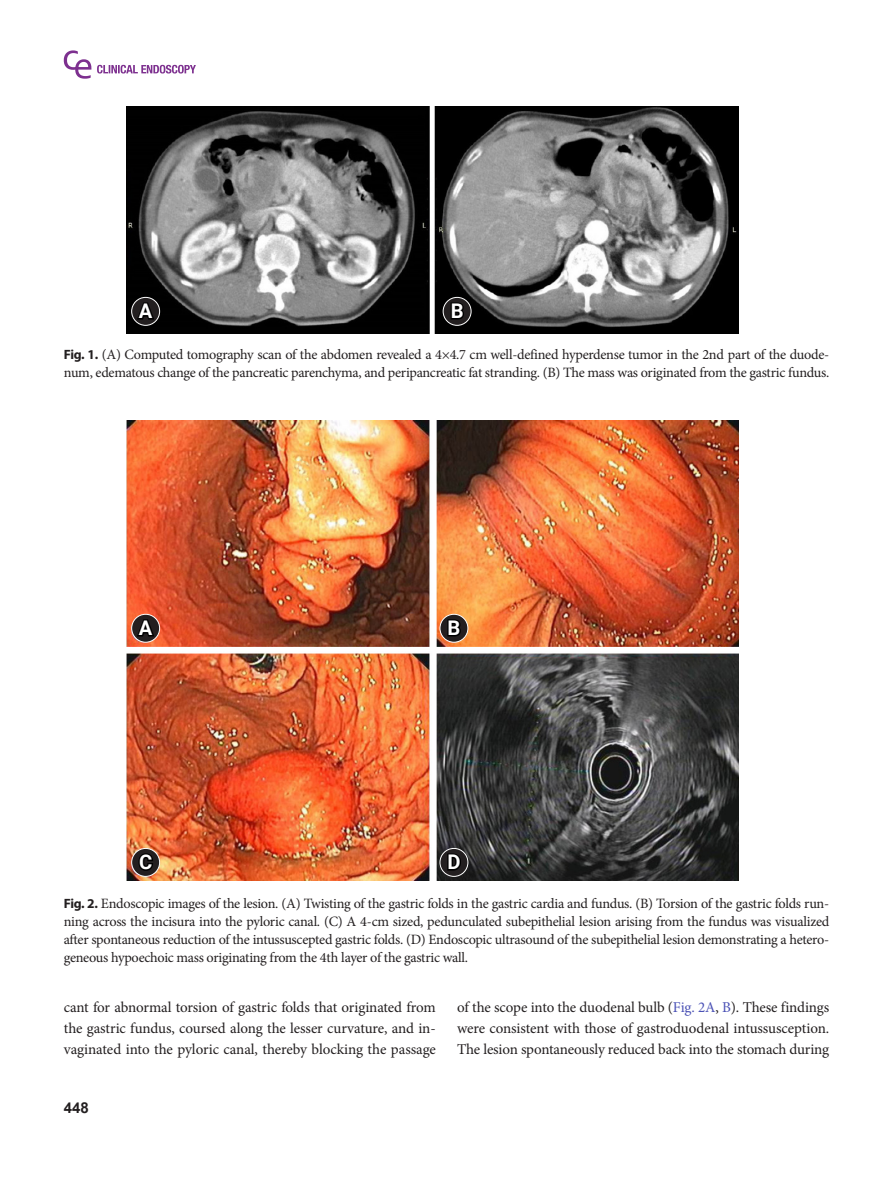
<style>
.page{position:relative;width:893px;height:1191px;background:#fff}
.page>*{position:absolute;margin:0;border:0;box-sizing:border-box;transform-origin:0 0}
.t1{font:700 20.25px "Roboto";color:#fff}
.body{font:15px/21.3px "Minion Pro";letter-spacing:-.01em;color:#231f20;text-align:justify}
.t2{font:700 15px "Arial";color:#231f20}
.fig-caption{font:14.25px/18px "Minion Pro";letter-spacing:-.025em;color:#231f20}
.s1{font-family:"Myriad Pro";font-weight:700;font-size:13.5px}
.s2{color:#4a51b5}
</style>
<div class="page">
<img style="left:126px;top:106px;width:613px;height:227px">
<img style="left:126px;top:421px;width:613px;height:459px">
<svg style="left:132px;top:614px;width:28px;height:28px"></svg>
<div style="left:131px;top:614px;width:29px;height:28px;border:1px solid #fff;border-radius:50%"></div>
<svg style="left:135px;top:618px;width:21px;height:20px"></svg>
<svg style="left:132px;top:297px;width:28px;height:28px"></svg>
<div style="left:131px;top:297px;width:29px;height:29px;border:1px solid #fff;border-radius:50%"></div>
<svg style="left:135px;top:301px;width:21px;height:21px"></svg>
<svg style="left:132px;top:848px;width:28px;height:28px"></svg>
<div style="left:131px;top:848px;width:29px;height:29px;border:1px solid #fff;border-radius:50%"></div>
<svg style="left:136px;top:851px;width:19px;height:21px"></svg>
<svg style="left:440px;top:614px;width:28px;height:28px"></svg>
<div style="left:439px;top:614px;width:29px;height:28px;border:1px solid #fff;border-radius:50%"></div>
<svg style="left:446px;top:617px;width:17px;height:21px"></svg>
<svg style="left:443px;top:297px;width:28px;height:28px"></svg>
<div style="left:443px;top:297px;width:29px;height:29px;border:1px solid #fff;border-radius:50%"></div>
<svg style="left:449px;top:300px;width:17px;height:21px"></svg>
<svg style="left:440px;top:848px;width:28px;height:28px"></svg>
<div style="left:439px;top:848px;width:29px;height:29px;border:1px solid #fff;border-radius:50%"></div>
<svg style="left:446px;top:851px;width:17px;height:21px"></svg>
<svg style="left:97px;top:65px;width:99px;height:8px"></svg>
<svg style="left:64px;top:50px;width:27px;height:29px"></svg>
<p class="t1" style="left:139px;top:297px;width:15px">A</p>
<p class="t1" style="left:451px;top:297px;width:14px">B</p>
<p class="fig-caption" style="left:64px;top:346px;width:767px"><span class="s1">Fig. 1.</span> (A) Computed tomography scan of the abdomen revealed a 4×4.7 cm well-defined hyperdense tumor in the 2nd part of the duode&shy;num, edematous change of the pancreatic parenchyma, and peripancreatic fat stranding. (B) The mass was originated from the gastric fundus.</p>
<p class="t1" style="left:139px;top:613px;width:15px">A</p>
<p class="t1" style="left:139px;top:848px;width:15px">C</p>
<p class="t1" style="left:447px;top:613px;width:14px">B</p>
<p class="t1" style="left:447px;top:848px;width:15px">D</p>
<p class="fig-caption" style="left:64px;top:894px;width:767px;text-align:justify"><span class="s1">Fig. 2.</span> Endoscopic images of the lesion. (A) Twisting of the gastric folds in the gastric cardia and fundus. (B) Torsion of the gastric folds run&shy;ning across the incisura into the pyloric canal. (C) A 4-cm sized, pedunculated subepithelial lesion arising from the fundus was visualized after spontaneous reduction of the intussuscepted gastric folds. (D) Endoscopic ultrasound of the subepithelial lesion demonstrating a hetero&shy;geneous hypoechoic mass originating from the 4th layer of the gastric wall.</p>
<p class="body" style="left:64px;top:996px;width:374px">cant for abnormal torsion of gastric folds that originated from the gastric fundus, coursed along the lesser curvature, and in&shy;vaginated into the pyloric canal, thereby blocking the passage</p>
<p class="body" style="left:457px;top:996px;width:374px">of the scope into the duodenal bulb (<span class="s2">Fig. 2A</span>, <span class="s2">B</span>). These findings were consistent with those of gastroduodenal intussusception.<br>The lesion spontaneously reduced back into the stomach during</p>
<p class="t2" style="left:64px;top:1096px;width:27px">448</p>
</div>
